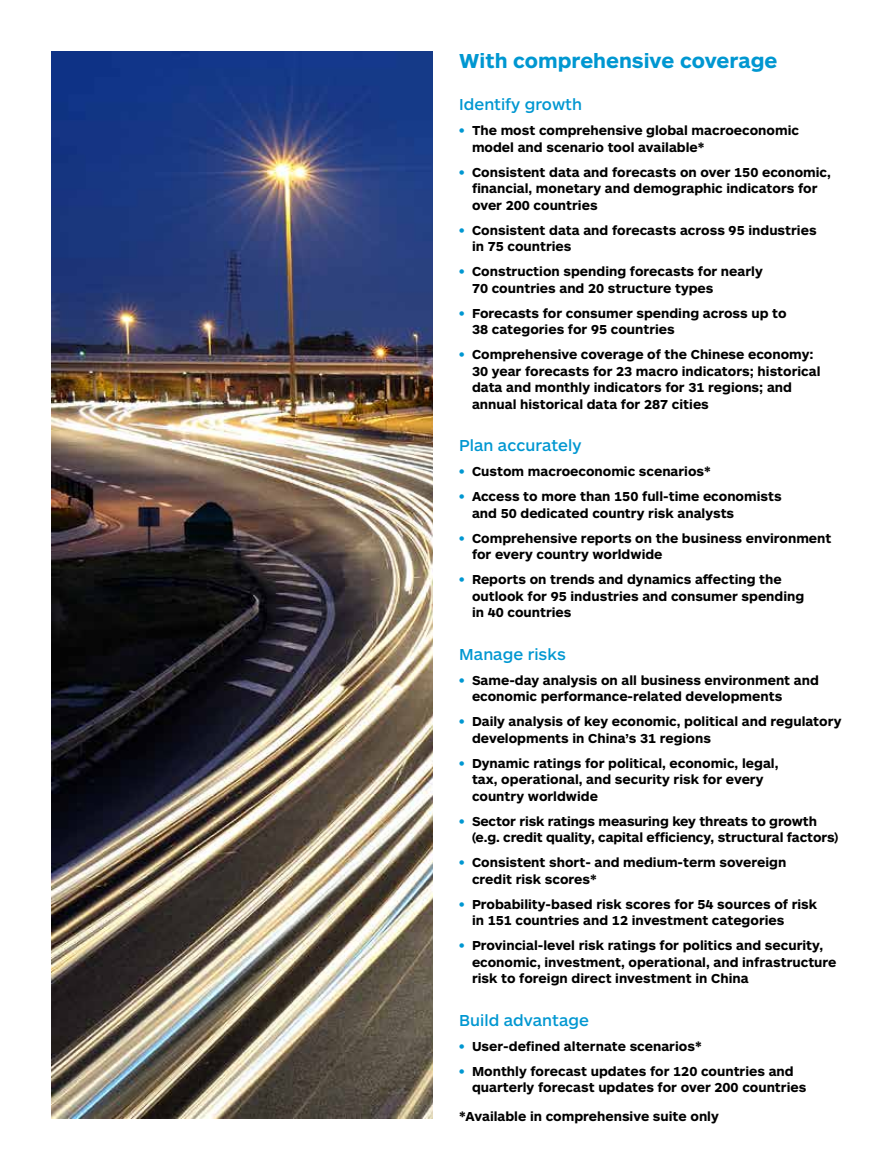
<style>
.page{position:relative;width:893px;height:1170px;background:#fff}
.page>*{position:absolute;margin:0;border:0;box-sizing:border-box;transform-origin:0 0}
.t1{font:700 21px "ARS Maquette Pro";color:#0097d1}
.t2{font:500 16.5px "ARS Maquette Pro";color:#0097d1}
.t3{font:700 13.5px/16.5px "ARS Maquette Pro";color:#000}
.s1{color:#0097d1}
</style>
<div class="page">
<img style="left:51px;top:51px;width:382px;height:1067px">
<h1 class="t1" style="left:459px;top:47px;width:320px">With comprehensive coverage</h1>
<p class="t2" style="left:459px;top:94px;width:124px">Identify growth</p>
<p class="t3" style="left:472px;top:121px;width:329px;text-indent:-13px"><span class="s1">•</span> The most comprehensive global macroeconomic model and scenario tool available*</p>
<p class="t3" style="left:472px;top:163px;width:360px;text-indent:-13px"><span class="s1">•</span> Consistent data and forecasts on over 150 economic, financial, monetary and demographic indicators for over 200 countries</p>
<p class="t3" style="left:472px;top:221px;width:346px;text-indent:-13px"><span class="s1">•</span> Consistent data and forecasts across 95 industries in 75 countries</p>
<p class="t3" style="left:472px;top:262px;width:292px;text-indent:-13px"><span class="s1">•</span> Construction spending forecasts for nearly<br>70 countries and 20 structure types</p>
<p class="t3" style="left:472px;top:304px;width:316px;text-indent:-13px"><span class="s1">•</span> Forecasts for consumer spending across up to<br>38 categories for 95 countries</p>
<p class="t3" style="left:472px;top:345px;width:350px;text-indent:-13px"><span class="s1">•</span> Comprehensive coverage of the Chinese economy:<br>30 year forecasts for 23 macro indicators; historical data and monthly indicators for 31 regions; and annual historical data for 287 cities</p>
<p class="t2" style="left:459px;top:434px;width:124px">Plan accurately</p>
<p class="t3" style="left:459px;top:462px;width:253px"><span class="s1">•</span> Custom macroeconomic scenarios*</p>
<p class="t3" style="left:472px;top:487px;width:311px;text-indent:-13px"><span class="s1">•</span> Access to more than 150 full-time economists and 50 dedicated country risk analysts</p>
<p class="t3" style="left:472px;top:529px;width:361px;text-indent:-13px"><span class="s1">•</span> Comprehensive reports on the business environment for every country worldwide</p>
<p class="t3" style="left:472px;top:570px;width:334px;text-indent:-13px"><span class="s1">•</span> Reports on trends and dynamics affecting the outlook for 95 industries and consumer spending in 40 countries</p>
<p class="t2" style="left:459px;top:643px;width:108px">Manage risks</p>
<p class="t3" style="left:472px;top:671px;width:348px;text-indent:-13px"><span class="s1">•</span> Same-day analysis on all business environment and economic performance-related developments</p>
<p class="t3" style="left:472px;top:712px;width:371px;text-indent:-13px"><span class="s1">•</span> Daily analysis of key economic, political and regulatory developments in China’s 31 regions</p>
<p class="t3" style="left:472px;top:754px;width:308px;text-indent:-13px"><span class="s1">•</span> Dynamic ratings for political, economic, legal, tax, operational, and security risk for every country worldwide</p>
<p class="t3" style="left:472px;top:811px;width:368px;text-indent:-13px"><span class="s1">•</span> Sector risk ratings measuring key threats to growth (e.g. credit quality, capital efficiency, structural factors)</p>
<p class="t3" style="left:472px;top:853px;width:316px;text-indent:-13px"><span class="s1">•</span> Consistent short- and medium-term sovereign credit risk scores*</p>
<p class="t3" style="left:472px;top:894px;width:347px;text-indent:-13px"><span class="s1">•</span> Probability-based risk scores for 54 sources of risk in 151 countries and 12 investment categories</p>
<p class="t3" style="left:472px;top:936px;width:366px;text-indent:-13px"><span class="s1">•</span> Provincial-level risk ratings for politics and security, economic, investment, operational, and infrastructure risk to foreign direct investment in China</p>
<p class="t2" style="left:459px;top:1008px;width:131px">Build advantage</p>
<p class="t3" style="left:459px;top:1036px;width:244px"><span class="s1">•</span> User-defined alternate scenarios*</p>
<p class="t3" style="left:472px;top:1061px;width:336px;text-indent:-13px"><span class="s1">•</span> Monthly forecast updates for 120 countries and quarterly forecast updates for over 200 countries</p>
<p class="t3" style="left:459px;top:1107px;width:261px">*Available in comprehensive suite only</p>
</div>
